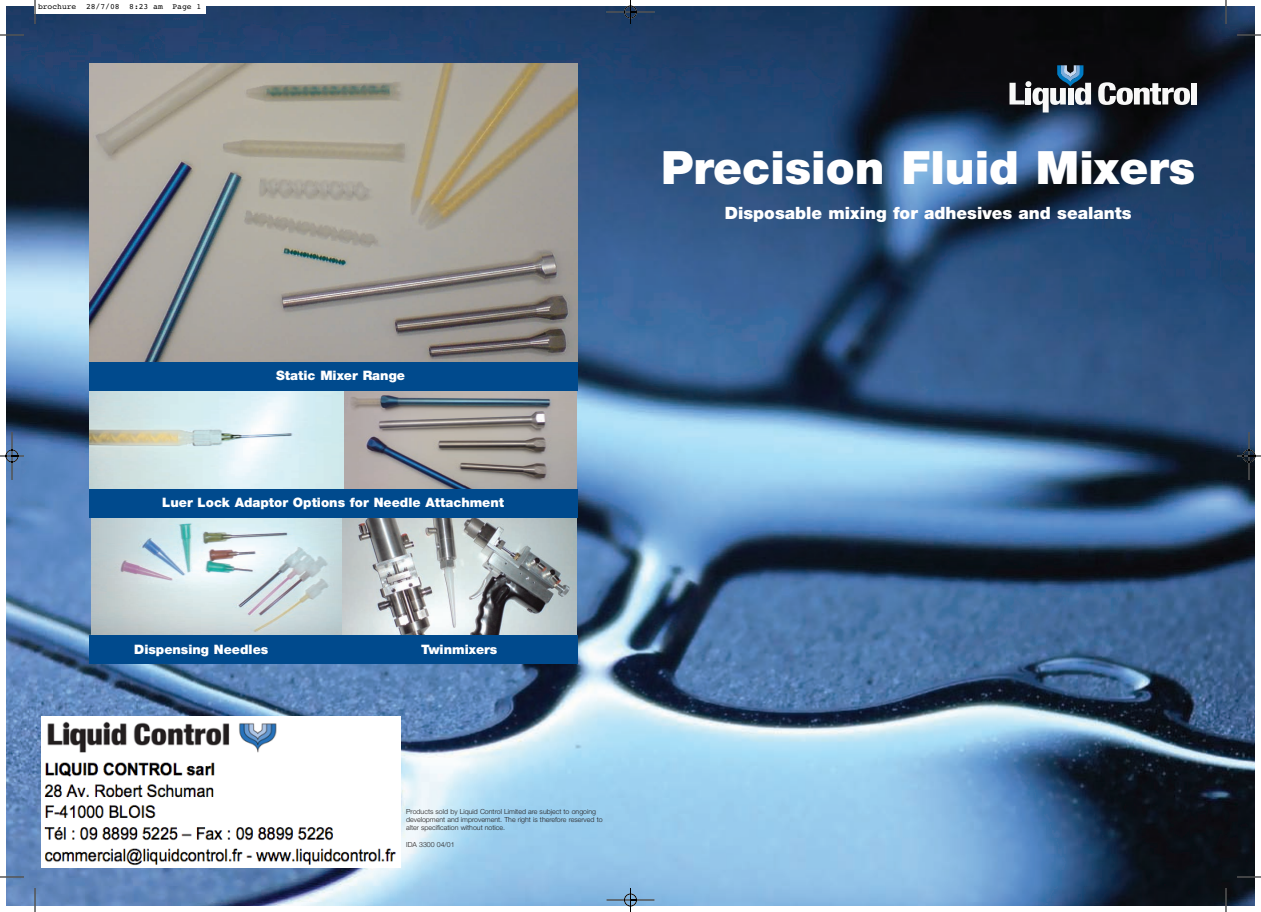
<style>
.page{position:relative;width:1261px;height:912px;background:#fff}
.page>*{position:absolute;margin:0;border:0;box-sizing:border-box;transform-origin:0 0}
.t1{font:900 46px "Helvetica Neue";color:#fff}
.t2{font:900 17px "Helvetica Neue";color:#fff}
.t3{font:900 13px "Helvetica Neue";color:#fff}
.t4{font:8px "Courier";color:#000}
.t5{font:300 7px/8.4px "Helvetica Neue";color:#231f20}
</style>
<div class="page">
<img style="left:0;top:0;width:1261px;height:912px">
<img style="left:41px;top:717px;width:359px;height:151px">
<p class="t4" style="left:38px;top:2px;width:165px">brochure 28/7/08 8:23 am Page 1</p>
<h3 class="t3" style="left:276px;top:371px;width:130px">Static Mixer Range</h3>
<h3 class="t3" style="left:162px;top:497px;width:343px">Luer Lock Adaptor Options for Needle Attachment</h3>
<h3 class="t3" style="left:134px;top:644px;width:136px">Dispensing Needles</h3>
<h3 class="t3" style="left:421px;top:644px;width:78px">Twinmixers</h3>
<p class="t5" style="left:406px;top:808px;width:198px">Products sold by Liquid Control Limited are subject to ongoing development and improvement. The right is therefore reserved to alter specification without notice.</p>
<p class="t5" style="left:406px;top:841px;width:50px">IDA 3300 04/01</p>
<h1 class="t1" style="left:661px;top:151px;width:535px">Precision Fluid Mixers</h1>
<h2 class="t2" style="left:725px;top:207px;width:408px">Disposable mixing for adhesives and sealants</h2>
</div>
